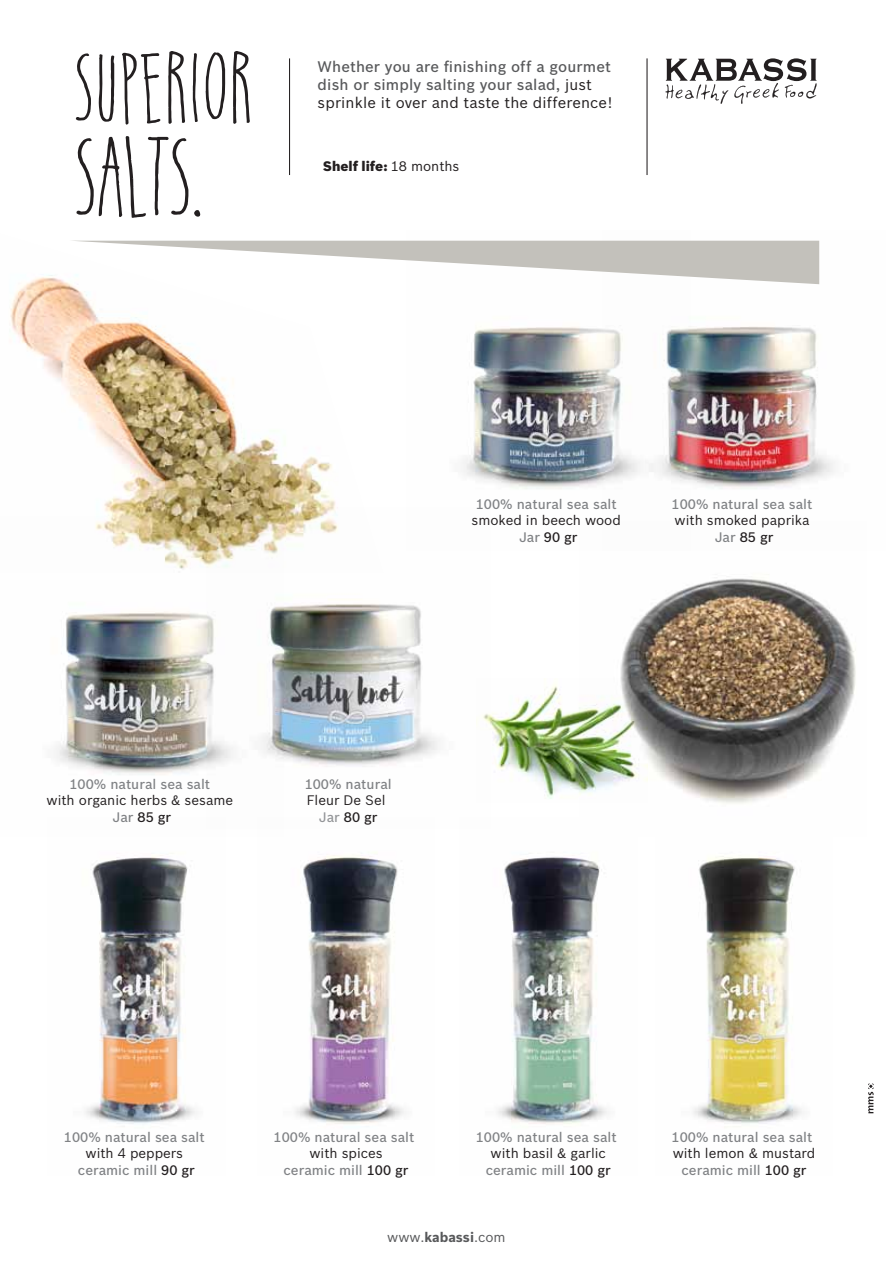
<style>
.page{position:relative;width:893px;height:1263px;background:#fff}
.page>*{position:absolute;margin:0;border:0;box-sizing:border-box;transform-origin:0 0}
.t1{font:98.7px "DK Insomniac";letter-spacing:-.07em;color:#231f20}
.t2{font:86.55px "DK Insomniac";letter-spacing:-.01em;color:#231f20}
.t3{font:500 15px/18px "Bosch Sans";letter-spacing:.01em;color:#58595b}
.t4{font:13.5px/16.5px "Bosch Sans";color:#231f20;text-align:center}
.t5{font:500 13.5px/16.5px "Bosch Sans";color:#808285;text-align:center}
.t6{font:900 13.5px "Bosch Sans";color:#231f20}
.t7{font:13.5px "Bosch Sans";color:#58595b}
.s1{font-weight:400;color:#231f20}
.s2{font-weight:400}
.s3{font-weight:500;color:#808285}
.s4{font-weight:500}
.s5{font-weight:500;color:#939598}
.s6{color:#231f20}
.s7{font-weight:700}
</style>
<div class="page">
<img style="left:10px;top:240px;width:388px;height:276px">
<img style="left:85px;top:853px;width:110px;height:271px">
<img style="left:295px;top:852px;width:109px;height:272px">
<img style="left:497px;top:856px;width:110px;height:268px">
<img style="left:693px;top:856px;width:109px;height:271px">
<img style="left:620px;top:578px;width:236px;height:226px">
<img style="left:406px;top:240px;width:196px;height:249px">
<img style="left:602px;top:240px;width:233px;height:249px">
<img style="left:55px;top:516px;width:151px;height:259px">
<img style="left:206px;top:508px;width:234px;height:260px">
<img style="left:476px;top:678px;width:171px;height:125px">
<svg style="left:70px;top:241px;width:749px;height:43px"></svg>
<hr style="left:289px;top:58px;width:1px;height:117px;background:#231f20">
<hr style="left:646px;top:58px;width:2px;height:117px;background:#231f20">
<svg style="left:665px;top:58px;width:152px;height:46px"></svg>
<svg style="left:868px;top:1083px;width:6px;height:30px"></svg>
<h2 class="t2" style="left:72px;top:37px;width:184px">SUPERIOR</h2>
<h1 class="t1" style="left:72px;top:119px;width:135px">SALTS.</h1>
<p class="t3" style="left:318px;top:57px;width:296px">Whether you are finishing off a gourmet dish or simply salting your salad, <span class="s1">just sprinkle it over and taste the difference!</span></p>
<p class="t6" style="left:323px;top:158px;width:138px">Shelf life: <span class="s2">18 months</span></p>
<p class="t5" style="left:476px;top:496px;width:142px">100% natural sea salt</p>
<p class="t4" style="left:472px;top:512px;width:151px">smoked in beech wood<br><span class="s3">Jar</span> <span class="s4">90 gr</span></p>
<p class="t5" style="left:672px;top:496px;width:142px">100% natural sea salt</p>
<p class="t4" style="left:675px;top:512px;width:136px">with smoked paprika<br><span class="s3">Jar</span> <span class="s4">85 gr</span></p>
<p class="t5" style="left:69px;top:776px;width:142px">100% natural sea salt</p>
<p class="t4" style="left:47px;top:792px;width:188px">with organic herbs &amp; sesame<br><span class="s3">Jar</span> <span class="s4">85 gr</span></p>
<p class="t5" style="left:305px;top:776px;width:88px">100% natural</p>
<p class="t4" style="left:307px;top:792px;width:81px">Fleur De Sel<br><span class="s5">Jar</span> <span class="s4">80 gr</span></p>
<p class="t5" style="left:64px;top:1129px;width:142px">100% natural sea salt</p>
<p class="t4" style="left:78px;top:1145px;width:118px">with 4 peppers <span class="s3">ceramic mill</span> <span class="s4">90 gr</span></p>
<p class="t5" style="left:274px;top:1129px;width:142px">100% natural sea salt</p>
<p class="t5" style="left:284px;top:1145px;width:126px"><span class="s1">with spices </span>ceramic mill <span class="s6">100 gr</span></p>
<p class="t5" style="left:476px;top:1129px;width:142px">100% natural sea salt</p>
<p class="t4" style="left:486px;top:1145px;width:126px">with basil &amp; garlic <span class="s3">ceramic mill</span> <span class="s4">100 gr</span></p>
<p class="t7" style="left:387px;top:1228px;width:120px">www.<span class="s7">kabassi</span>.com</p>
<p class="t5" style="left:672px;top:1129px;width:142px">100% natural sea salt</p>
<p class="t4" style="left:673px;top:1145px;width:144px">with lemon &amp; mustard <span class="s3">ceramic mill</span> <span class="s4">100 gr</span></p>
</div>
